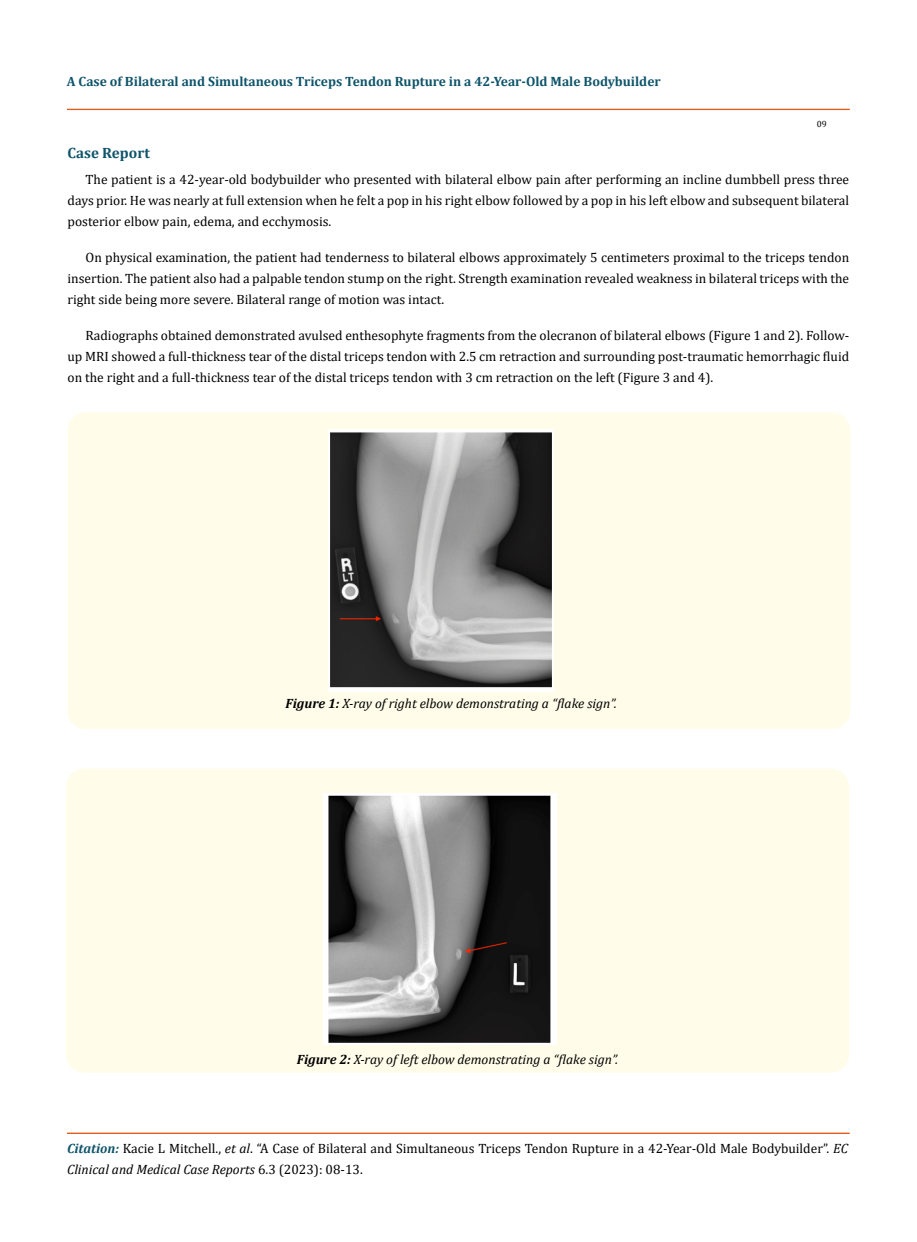
<style>
.page{position:relative;width:917px;height:1242px;background:#fff}
.page>*{position:absolute;margin:0;border:0;box-sizing:border-box;transform-origin:0 0}
.t1{font:700 15px "Cambria";color:#0e546a}
.t2{font:13.5px/21px "Cambria";color:#000;text-align:justify}
.t3{font:italic 13.5px "Cambria";color:#000}
.t4{font:700 13.5px "Cambria";color:#0e546a}
.t5{font:9px "Cambria";color:#000}
.s1{font-weight:700}
.s2{font-weight:700;font-style:italic;color:#0e546a}
.s3{font-style:italic}
</style>
<div class="page">
<div style="left:67px;top:109px;width:782px;height:1px;border:1px solid #e05d1a"></div>
<div style="left:67px;top:1133px;width:782px;height:1px;border:1px solid #e05d1a"></div>
<div style="left:68px;top:412px;width:782px;height:317px;background:#fffde9;border-radius:18px"></div>
<img style="left:328px;top:430px;width:225px;height:261px">
<div style="left:66px;top:769px;width:783px;height:304px;background:#fffde9;border-radius:18px"></div>
<img style="left:324px;top:793px;width:233px;height:252px">
<p class="t4" style="left:67px;top:72px;width:595px">A Case of Bilateral and Simultaneous Triceps Tendon Rupture in a 42-Year-Old Male Bodybuilder</p>
<p class="t5" style="left:816px;top:118px;width:11px">09</p>
<p class="t1" style="left:68px;top:143px;width:84px">Case Report</p>
<p class="t2" style="left:68px;top:169px;width:783px;text-indent:18px">The patient is a 42-year-old bodybuilder who presented with bilateral elbow pain after performing an incline dumbbell press three days prior. He was nearly at full extension when he felt a pop in his right elbow followed by a pop in his left elbow and subsequent bilateral posterior elbow pain, edema, and ecchymosis.</p>
<p class="t2" style="left:68px;top:247px;width:783px;text-indent:18px">On physical examination, the patient had tenderness to bilateral elbows approximately 5 centimeters proximal to the triceps tendon insertion. The patient also had a palpable tendon stump on the right. Strength examination revealed weakness in bilateral triceps with the right side being more severe. Bilateral range of motion was intact.</p>
<p class="t2" style="left:68px;top:325px;width:783px;text-indent:18px">Radiographs obtained demonstrated avulsed enthesophyte fragments from the olecranon of bilateral elbows (Figure 1 and 2). Follow&shy;up MRI showed a full-thickness tear of the distal triceps tendon with 2.5 cm retraction and surrounding post-traumatic hemorrhagic fluid on the right and a full-thickness tear of the distal triceps tendon with 3 cm retraction on the left (Figure 3 and 4).</p>
<p class="t3" style="left:285px;top:694px;width:332px"><span class="s1">Figure 1:</span> X-ray of right elbow demonstrating a “flake sign”.</p>
<p class="t3" style="left:297px;top:1050px;width:323px"><span class="s1">Figure 2:</span> X-ray of left elbow demonstrating a “flake sign”.</p>
<p class="t2" style="left:67px;top:1138px;width:782px"><span class="s2">Citation:</span> Kacie L Mitchell., <span class="s3">et al</span>. “A Case of Bilateral and Simultaneous Triceps Tendon Rupture in a 42-Year-Old Male Bodybuilder”. <span class="s3">EC<br>Clinical and Medical Case Reports</span> 6.3 (2023): 08-13.</p>
</div>
